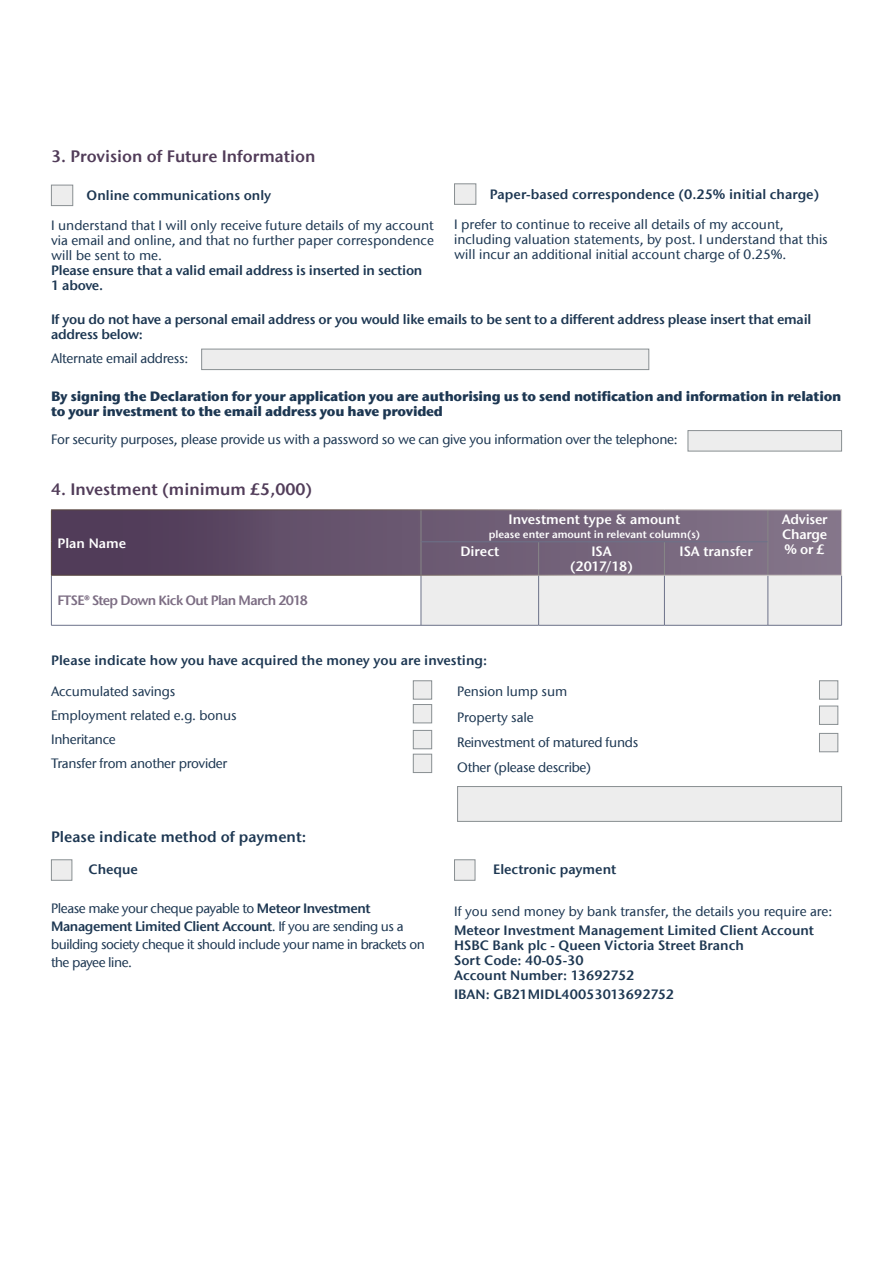
<style>
.page{position:relative;width:893px;height:1263px;background:#fff}
.page>*{position:absolute;margin:0;border:0;box-sizing:border-box;transform-origin:0 0}
.t1{font:16.5px "ITC Stone Sans Com Semi";color:#513c59}
.t2{font:15px "ITC Stone Sans Com Semi";color:#1d3752}
.t3{font:500 13.5px/15px "ITC Stone Sans Com";letter-spacing:-.015em;color:#1d3752}
.t4{font:13.5px/15px "ITC Stone Sans Com Semi";color:#1d3752}
.t5{font:13.5px/15px "ITC Stone Sans Com Semi";letter-spacing:-.02em;color:#1d3752}
.t6{font:700 13.5px/15px "ITC Stone Sans Com";letter-spacing:-.02em;color:#1d3752}
.t7{font:500 13.5px/18px "ITC Stone Sans Com";letter-spacing:-.035em;color:#1d3752}
.t8{font:13.5px "ITC Stone Sans Com Semi";color:#fff}
.t9{font:13.5px "ITC Stone Sans Com Semi";letter-spacing:-.035em;color:#1d3752}
.t10{font:13.5px "ITC Stone Sans Com Semi";letter-spacing:-.05em;color:#7c6d83}
.t11{font:13.5px/15px "ITC Stone Sans Com Semi";letter-spacing:-.02em;color:#fff}
.t12{font:10.5px "ITC Stone Sans Com Semi";color:#fff}
.s1{font-family:"ITC Stone Sans Com Semi";font-weight:400}
.s2{font-family:"ITC Stone Sans Com";font-weight:500}
</style>
<div class="page">
<div style="left:51px;top:185px;width:22px;height:21px;background:#ededed;border:1px solid #898f92"></div>
<div style="left:454px;top:183px;width:22px;height:22px;background:#ededed;border:1px solid #898f92"></div>
<svg style="left:52px;top:510px;width:789px;height:65px;background:#6a5871"></svg>
<div style="left:422px;top:576px;width:419px;height:49px;background:#ededed"></div>
<hr style="left:421px;top:510px;width:1px;height:32px;background:#878787">
<hr style="left:421px;top:542px;width:1px;height:33px;background:#878787">
<hr style="left:767px;top:510px;width:1px;height:32px;background:#878787">
<hr style="left:538px;top:542px;width:1px;height:33px;background:#878787">
<hr style="left:664px;top:542px;width:1px;height:33px;background:#878787">
<hr style="left:767px;top:542px;width:1px;height:33px;background:#878787">
<hr style="left:421px;top:541px;width:118px;height:1px;background:#6c7289">
<hr style="left:539px;top:541px;width:125px;height:1px;background:#6c7289">
<hr style="left:664px;top:541px;width:103px;height:1px;background:#6c7289">
<hr style="left:51px;top:575px;width:1px;height:50px;background:#6c7289">
<hr style="left:51px;top:625px;width:370px;height:1px;background:#6c7289">
<hr style="left:421px;top:575px;width:1px;height:50px;background:#6c7289">
<hr style="left:421px;top:625px;width:118px;height:1px;background:#6c7289">
<hr style="left:539px;top:625px;width:125px;height:1px;background:#6c7289">
<hr style="left:538px;top:575px;width:1px;height:50px;background:#6c7289">
<hr style="left:664px;top:575px;width:1px;height:50px;background:#6c7289">
<hr style="left:664px;top:625px;width:104px;height:1px;background:#6c7289">
<hr style="left:768px;top:575px;width:1px;height:50px;background:#6c7289">
<hr style="left:841px;top:575px;width:1px;height:50px;background:#6c7289">
<hr style="left:768px;top:625px;width:74px;height:1px;background:#6c7289">
<hr style="left:51px;top:575px;width:370px;height:1px;background:#fff">
<hr style="left:768px;top:575px;width:74px;height:1px;background:#fff">
<hr style="left:421px;top:575px;width:118px;height:1px;background:#fff">
<hr style="left:664px;top:575px;width:104px;height:1px;background:#fff">
<div style="left:51px;top:859px;width:21px;height:22px;background:#ededed;border:1px solid #898f92"></div>
<div style="left:454px;top:859px;width:21px;height:22px;background:#ededed;border:1px solid #898f92"></div>
<div style="left:413px;top:680px;width:19px;height:19px;background:#ededed;border:1px solid #898f92"></div>
<div style="left:413px;top:704px;width:19px;height:19px;background:#ededed;border:1px solid #898f92"></div>
<div style="left:413px;top:730px;width:19px;height:19px;background:#ededed;border:1px solid #898f92"></div>
<div style="left:413px;top:754px;width:19px;height:19px;background:#ededed;border:1px solid #898f92"></div>
<div style="left:819px;top:680px;width:19px;height:19px;background:#ededed;border:1px solid #898f92"></div>
<div style="left:819px;top:706px;width:19px;height:19px;background:#ededed;border:1px solid #898f92"></div>
<div style="left:819px;top:733px;width:19px;height:19px;background:#ededed;border:1px solid #898f92"></div>
<div style="left:457px;top:786px;width:385px;height:36px;background:#ededed;border:1px solid #898f92"></div>
<div style="left:201px;top:349px;width:448px;height:21px;background:#ededed;border:1px solid #898f92"></div>
<div style="left:688px;top:430px;width:154px;height:21px;background:#ededed;border:1px solid #898f92"></div>
<p class="t1" style="left:51px;top:146px;width:266px">3. Provision of Future Information</p>
<p class="t4" style="left:87px;top:187px;width:186px">Online communications only</p>
<p class="t3" style="left:51px;top:217px;width:384px;text-align:justify">I understand that I will only receive future details of my account via email and online, and that no further paper correspondence will be sent to me.</p>
<p class="t5" style="left:51px;top:262px;width:373px">Please ensure that a valid email address is inserted in section<br>1 above.</p>
<p class="t4" style="left:490px;top:187px;width:331px">Paper-based correspondence (0.25% initial charge)</p>
<p class="t3" style="left:454px;top:217px;width:375px">I prefer to continue to receive all details of my account, including valuation statements, by post. I understand that this will incur an additional initial account charge of 0.25%.</p>
<p class="t5" style="left:51px;top:312px;width:762px">If you do not have a personal email address or you would like emails to be sent to a different address please insert that email address below:</p>
<p class="t3" style="left:51px;top:350px;width:139px">Alternate email address:</p>
<p class="t6" style="left:51px;top:388px;width:792px">By signing the Declaration for your application you are authorising us to send notification and information in relation to your investment to the email address you have provided</p>
<p class="t3" style="left:51px;top:432px;width:628px">For security purposes, please provide us with a password so we can give you information over the telephone:</p>
<p class="t1" style="left:51px;top:479px;width:263px">4. Investment (minimum £5,000)</p>
<p class="t8" style="left:57px;top:534px;width:70px">Plan Name</p>
<p class="t11" style="left:782px;top:512px;width:47px">Adviser<br>Charge</p>
<p class="t8" style="left:509px;top:511px;width:173px">Investment type &amp; amount</p>
<p class="t12" style="left:489px;top:527px;width:213px">please enter amount in relevant column(s)</p>
<p class="t8" style="left:460px;top:543px;width:40px">Direct</p>
<p class="t8" style="left:591px;top:543px;width:22px">ISA</p>
<p class="t8" style="left:785px;top:541px;width:42px">% or £</p>
<p class="t8" style="left:570px;top:558px;width:64px">(2017/18)</p>
<p class="t8" style="left:679px;top:543px;width:75px">ISA transfer</p>
<p class="t10" style="left:57px;top:592px;width:252px">FTSE® Step Down Kick Out Plan March 2018</p>
<p class="t4" style="left:51px;top:652px;width:438px">Please indicate how you have acquired the money you are investing:</p>
<p class="t3" style="left:51px;top:680px;width:187px;line-height:23.7px">Accumulated savings<br>Employment related e.g. bonus<br>Inheritance<br>Transfer from another provider</p>
<p class="t3" style="left:457px;top:679px;width:183px;line-height:25.2px">Pension lump sum<br>Property sale<br>Reinvestment of matured funds<br>Other (please describe)</p>
<p class="t2" style="left:51px;top:827px;width:257px">Please indicate method of payment:</p>
<p class="t4" style="left:89px;top:862px;width:51px">Cheque</p>
<p class="t7" style="left:51px;top:899px;width:321px">Please make your cheque payable to <span class="s1">Meteor Investment</span></p>
<p class="t9" style="left:51px;top:918px;width:354px">Management Limited Client Account<span class="s2">. If you are sending us a</span></p>
<p class="t7" style="left:51px;top:935px;width:375px">building society cheque it should include your name in brackets on the payee line.</p>
<p class="t4" style="left:493px;top:862px;width:125px">Electronic payment</p>
<p class="t3" style="left:454px;top:903px;width:380px">If you send money by bank transfer, the details you require are:</p>
<p class="t4" style="left:454px;top:923px;width:361px">Meteor Investment Management Limited Client Account HSBC Bank plc - Queen Victoria Street Branch<br>Sort Code: 40-05-30<br>Account Number: 13692752</p>
<p class="t4" style="left:454px;top:987px;width:222px">IBAN: GB21MIDL40053013692752</p>
</div>
